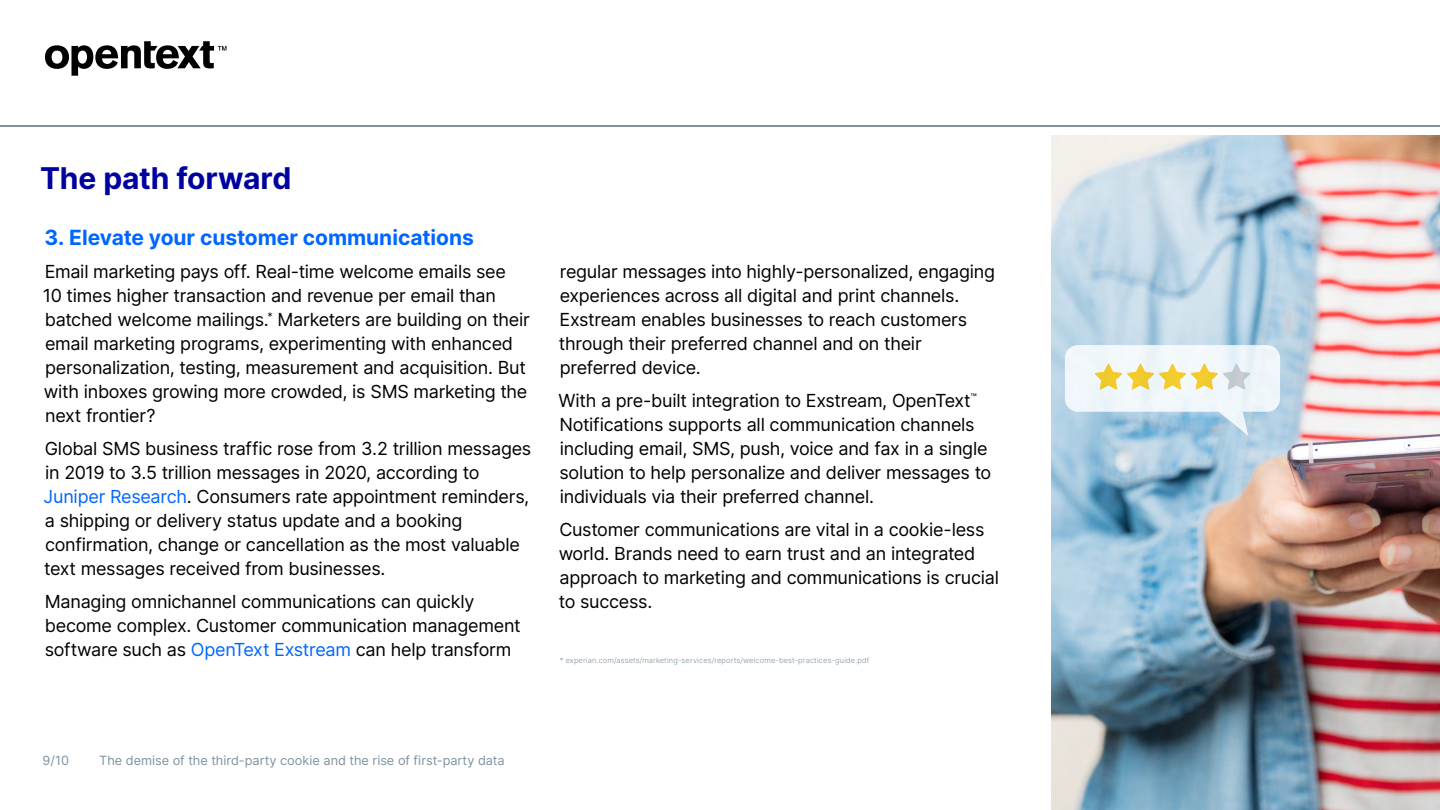
<style>
.page{position:relative;width:1440px;height:810px;background:#fff}
.page>*{position:absolute;margin:0;border:0;box-sizing:border-box;transform-origin:0 0}
.t1{font:700 30px "Inter";letter-spacing:-.01em;color:#00009f}
.t2{font:700 21px "Inter";letter-spacing:-.005em;color:#06f}
.Body{font:18px/24px "Inter";letter-spacing:-.015em;color:#000}
.t3{font:12.75px "Inter";letter-spacing:-.005em;color:#7e929f}
.Footnote{font:300 7.5px "Inter";letter-spacing:.015em;color:#7e929f}
.s1{color:#06f}
</style>
<div class="page">
<svg style="left:45px;top:41px;width:181px;height:35px"></svg>
<hr style="left:0;top:125px;width:1440px;height:2px;background:#7e929f">
<img style="left:1052px;top:135px;width:388px;height:675px">
<h3 class="t1" style="left:40px;top:156px;width:253px">The path forward</h3>
<h4 class="t2" style="left:44px;top:222px;width:431px">3. Elevate your customer communications</h4>
<p class="Body" style="left:43px;top:259px;width:489px">Email marketing pays off. Real-time welcome emails see<br>10 times higher transaction and revenue per email than batched welcome mailings.<sup>*</sup> Marketers are building on their email marketing programs, experimenting with enhanced personalization, testing, measurement and acquisition. But with inboxes growing more crowded, is SMS marketing the next frontier?</p>
<p class="Body" style="left:44px;top:436px;width:489px">Global SMS business traffic rose from 3.2 trillion messages in 2019 to 3.5 trillion messages in 2020, according to <span class="s1">Juniper Research</span>. Consumers rate appointment reminders, a shipping or delivery status update and a booking confirmation, change or cancellation as the most valuable text messages received from businesses.</p>
<p class="Body" style="left:45px;top:589px;width:477px">Managing omnichannel communications can quickly become complex. Customer communication management software such as <span class="s1">OpenText Exstream</span> can help transform</p>
<p class="Body" style="left:559px;top:259px;width:438px">regular messages into highly-personalized, engaging experiences across all digital and print channels.<br>Exstream enables businesses to reach customers through their preferred channel and on their preferred device.</p>
<p class="Body" style="left:558px;top:388px;width:434px">With a pre-built integration to Exstream, OpenText<sup>™ </sup>Notifications supports all communication channels including email, SMS, push, voice and fax in a single solution to help personalize and deliver messages to individuals via their preferred channel.</p>
<p class="Body" style="left:559px;top:517px;width:442px">Customer communications are vital in a cookie-less world. Brands need to earn trust and an integrated approach to marketing and communications is crucial to success.</p>
<p class="Footnote" style="left:560px;top:655px;width:311px">* experian.com/assets/marketing-services/reports/welcome-best-practices-guide.pdf</p>
<p class="t3" style="left:43px;top:751px;width:28px">9/10</p>
<p class="t3" style="left:99px;top:751px;width:407px">The demise of the third-party cookie and the rise of first-party data</p>
</div>
